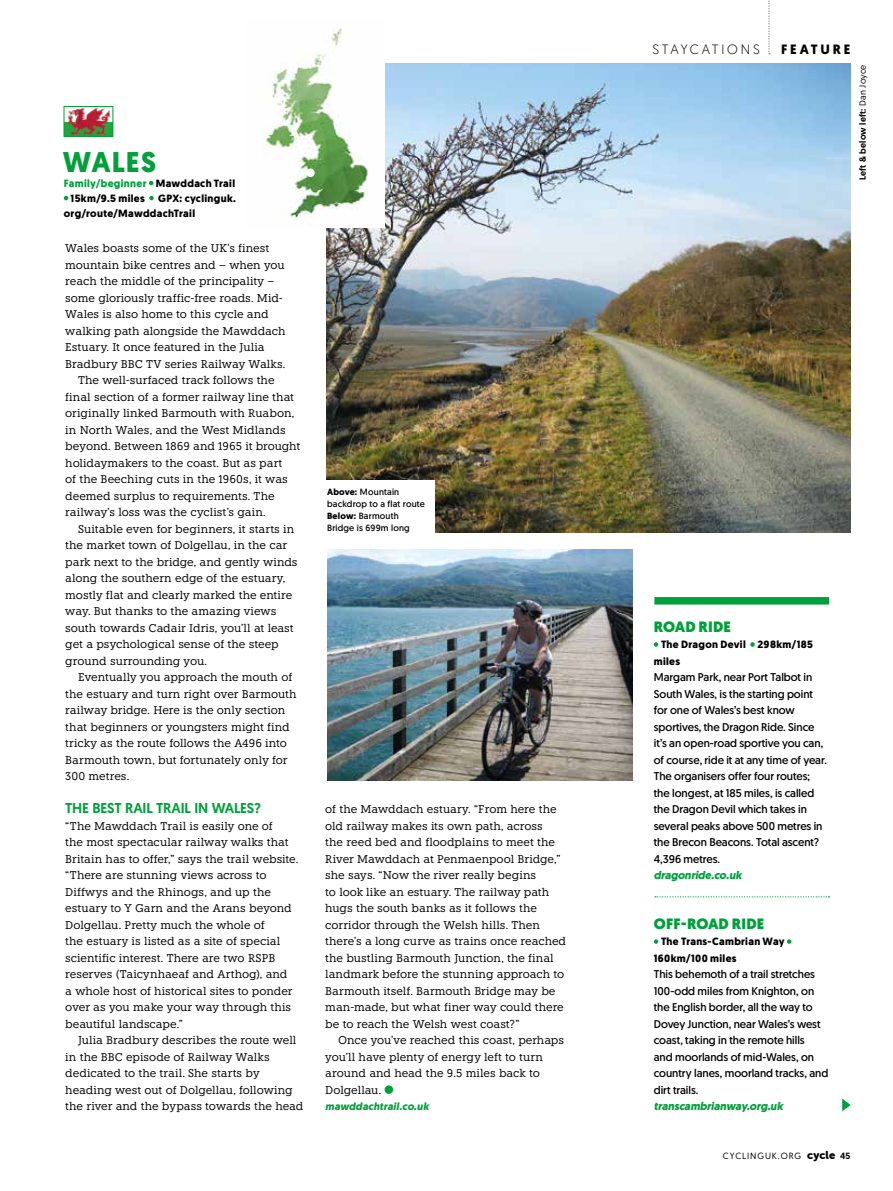
<style>
.page{position:relative;width:893px;height:1191px;background:#fff}
.page>*{position:absolute;margin:0;border:0;box-sizing:border-box;transform-origin:0 0}
.t1{font:700 28.5px "Geomanist";letter-spacing:.04em;color:#00a03b}
.t2{font:900 15px "Geomanist";color:#00a03b}
.t3{font:500 14.25px "Geomanist";letter-spacing:-.01em;color:#00a03b}
.t4{font:300 13.5px "Geomanist";letter-spacing:.195em;color:#000}
.t5{font:700 13.5px "Geomanist";letter-spacing:.205em;color:#000}
.t6{font:11.25px/16.5px "Knile";letter-spacing:-.005em;color:#000}
.t7{font:11.25px/16.5px "Geomanist";letter-spacing:-.005em;color:#000}
.t8{font:italic 700 11.25px "Geomanist";letter-spacing:-.005em;color:#00a03b}
.t9{font:700 10.5px/16.5px "Geomanist";letter-spacing:.035em;color:#000}
.t10{font:italic 700 10.5px "Geomanist";letter-spacing:.02em;color:#00a03b}
.t11{font:9px/12px "Geomanist";letter-spacing:.025em;color:#000}
.t12{font:500 9px "Geomanist";letter-spacing:.025em;color:#000}
.t13{font:9px "Geomanist";letter-spacing:.1em;color:#000}
.s1{color:#00a03b}
.s2{font-weight:700}
.s3{font-weight:400}
.s4{font-family:"Museo Sans Rounded 900";font-size:11.25px}
.s5{font-weight:500}
</style>
<div class="page">
<img style="left:326px;top:64px;width:524px;height:468px">
<img style="left:263px;top:28px;width:122px;height:199px">
<div style="left:654px;top:597px;width:175px;height:7px;background:#00a03b"></div>
<svg style="left:655px;top:896px;width:174px;height:1px"></svg>
<img style="left:327px;top:549px;width:305px;height:231px">
<img style="left:66px;top:108px;width:45px;height:26px">
<div style="left:64px;top:106px;width:49px;height:30px;border:1px solid #00a03b"></div>
<svg style="left:768px;top:0;width:2px;height:54px"></svg>
<svg style="left:842px;top:1098px;width:9px;height:13px"></svg>
<svg style="left:654px;top:642px;width:4px;height:5px"></svg>
<svg style="left:750px;top:642px;width:5px;height:5px"></svg>
<svg style="left:654px;top:939px;width:4px;height:5px"></svg>
<svg style="left:787px;top:939px;width:4px;height:5px"></svg>
<div style="left:319px;top:480px;width:116px;height:60px;background:#fff"></div>
<svg style="left:149px;top:181px;width:4px;height:4px"></svg>
<svg style="left:64px;top:196px;width:4px;height:4px"></svg>
<svg style="left:149px;top:196px;width:5px;height:4px"></svg>
<div style="left:385px;top:1085px;width:8px;height:9px;background:#00a03b;border-radius:50%"></div>
<div style="left:306px;top:168px;width:9px;height:9px;background:#fff;border-radius:50%"></div>
<h1 class="t1" style="left:63px;top:143px;width:95px">WALES</h1>
<p class="t9" style="left:71px;top:176px;width:166px;line-height:15px;text-indent:-7px"><span class="s1">Family/beginner</span> Mawddach Trail<br>15km/9.5 miles</p>
<p class="t9" style="left:64px;top:191px;width:174px;line-height:15px;text-indent:94px">GPX: cyclinguk. org/route/MawddachTrail</p>
<p class="t6" style="left:65px;top:240px;width:206px">Wales boasts some of the UK’s finest</p>
<p class="t6" style="left:65px;top:256px;width:221px">mountain bike centres and – when you</p>
<p class="t6" style="left:65px;top:273px;width:210px">reach the middle of the principality –</p>
<p class="t6" style="left:65px;top:289px;width:219px">some gloriously traffic-free roads. Mid-</p>
<p class="t6" style="left:65px;top:306px;width:205px">Wales is also home to this cycle and</p>
<p class="t6" style="left:65px;top:322px;width:222px">walking path alongside the Mawddach</p>
<p class="t6" style="left:65px;top:339px;width:201px">Estuary. It once featured in the Julia</p>
<p class="t6" style="left:65px;top:355px;width:222px">Bradbury BBC TV series Railway Walks.</p>
<p class="t6" style="left:78px;top:372px;width:198px">The well-surfaced track follows the</p>
<p class="t6" style="left:65px;top:388px;width:230px">final section of a former railway line that</p>
<p class="t6" style="left:65px;top:405px;width:231px">originally linked Barmouth with Ruabon,</p>
<p class="t6" style="left:65px;top:421px;width:222px">in North Wales, and the West Midlands</p>
<p class="t6" style="left:65px;top:438px;width:237px">beyond. Between 1869 and 1965 it brought</p>
<p class="t6" style="left:65px;top:454px;width:219px">holidaymakers to the coast. But as part</p>
<p class="t6" style="left:65px;top:471px;width:224px">of the Beeching cuts in the 1960s, it was</p>
<p class="t6" style="left:65px;top:487px;width:211px">deemed surplus to requirements. The</p>
<p class="t6" style="left:65px;top:504px;width:202px">railway’s loss was the cyclist’s gain.</p>
<p class="t6" style="left:78px;top:520px;width:218px">Suitable even for beginners, it starts in</p>
<p class="t6" style="left:65px;top:537px;width:223px">the market town of Dolgellau, in the car</p>
<p class="t6" style="left:65px;top:553px;width:234px">park next to the bridge, and gently winds</p>
<p class="t6" style="left:65px;top:570px;width:222px">along the southern edge of the estuary,</p>
<p class="t6" style="left:65px;top:586px;width:229px">mostly flat and clearly marked the entire</p>
<p class="t6" style="left:65px;top:603px;width:213px">way. But thanks to the amazing views</p>
<p class="t6" style="left:65px;top:619px;width:230px">south towards Cadair Idris, you’ll at least</p>
<p class="t6" style="left:65px;top:636px;width:215px">get a psychological sense of the steep</p>
<p class="t6" style="left:65px;top:652px;width:143px">ground surrounding you.</p>
<p class="t6" style="left:78px;top:669px;width:216px">Eventually you approach the mouth of</p>
<p class="t6" style="left:65px;top:685px;width:233px">the estuary and turn right over Barmouth</p>
<p class="t6" style="left:65px;top:702px;width:222px">railway bridge. Here is the only section</p>
<p class="t6" style="left:65px;top:718px;width:226px">that beginners or youngsters might find</p>
<p class="t6" style="left:65px;top:735px;width:223px">tricky as the route follows the A496 into</p>
<p class="t6" style="left:65px;top:751px;width:224px">Barmouth town, but fortunately only for</p>
<p class="t6" style="left:65px;top:768px;width:65px">300 metres.</p>
<p class="t3" style="left:65px;top:799px;width:197px">THE BEST RAIL TRAIL IN WALES?</p>
<p class="t6" style="left:65px;top:817px;width:235px">“The Mawddach Trail is easily one of<br>the most spectacular railway walks that Britain has to offer,” says the trail website. “There are stunning views across to Diffwys and the Rhinogs, and up the estuary to Y Garn and the Arans beyond Dolgellau. Pretty much the whole of<br>the estuary is listed as a site of special scientific interest. There are two RSPB reserves (Taicynhaeaf and Arthog), and<br>a whole host of historical sites to ponder over as you make your way through this beautiful landscape.”</p>
<p class="t6" style="left:65px;top:1032px;width:240px;text-indent:13px">Julia Bradbury describes the route well in the BBC episode of Railway Walks dedicated to the trail. She starts by heading west out of Dolgellau, following the river and the bypass towards the head</p>
<p class="t11" style="left:327px;top:486px;width:99px"><span class="s2">Above:</span> Mountain backdrop to a flat route<br><span class="s2">Below:</span> Barmouth<br>Bridge is 699m long</p>
<p class="t6" style="left:325px;top:801px;width:242px">of the Mawddach estuary. “From here the old railway makes its own path, across<br>the reed bed and floodplains to meet the River Mawddach at Penmaenpool Bridge,” she says. “Now the river really begins<br>to look like an estuary. The railway path hugs the south banks as it follows the corridor through the Welsh hills. Then there’s a long curve as trains once reached the bustling Barmouth Junction, the final landmark before the stunning approach to Barmouth itself. Barmouth Bridge may be man-made, but what finer way could there be to reach the Welsh west coast?”</p>
<p class="t6" style="left:325px;top:1032px;width:240px;text-indent:13px">Once you’ve reached this coast, perhaps you’ll have plenty of energy left to turn around and head the 9.5 miles back to<br>Dolgellau.</p>
<p class="t10" style="left:325px;top:1099px;width:105px">mawddachtrail.co.uk</p>
<p class="t4" style="left:652px;top:41px;width:109px">STAYCATIONS</p>
<p class="t5" style="left:781px;top:40px;width:71px">FEATURE</p>
<p class="t12" style="left:857px;top:180px;width:117px;rotate:-90deg">Left &amp; below left: <span class="s3">Dan Joyce</span></p>
<h2 class="t2" style="left:654px;top:616px;width:79px">ROAD RIDE</h2>
<p class="t9" style="left:654px;top:636px;width:161px;text-indent:7px">The Dragon Devil 298km/185 miles</p>
<p class="t7" style="left:654px;top:669px;width:175px">Margam Park, near Port Talbot in<br>South Wales, is the starting point for one of Wales’s best know sportives, the Dragon Ride. Since it’s an open-road sportive you can, of course, ride it at any time of year.<br>The organisers offer four routes; the longest, at 185 miles, is called the Dragon Devil which takes in several peaks above 500 metres in the Brecon Beacons. Total ascent?<br>4,396 metres.</p>
<p class="t8" style="left:654px;top:868px;width:89px">dragonride.co.uk</p>
<h2 class="t2" style="left:654px;top:913px;width:112px">OFF-ROAD RIDE</h2>
<p class="t9" style="left:654px;top:933px;width:132px;text-indent:7px">The Trans-Cambrian Way<br>160km/100 miles</p>
<p class="t7" style="left:654px;top:966px;width:176px">This behemoth of a trail stretches<br>100-odd miles from Knighton, on the English border, all the way to<br>Dovey Junction, near Wales’s west coast, taking in the remote hills<br>and moorlands of mid-Wales, on country lanes, moorland tracks, and dirt trails.</p>
<p class="t8" style="left:654px;top:1099px;width:131px">transcambrianway.org.uk</p>
<p class="t13" style="left:723px;top:1150px;width:129px">CYCLINGUK.ORG <span class="s4">cycle</span> <span class="s5">45</span></p>
</div>
